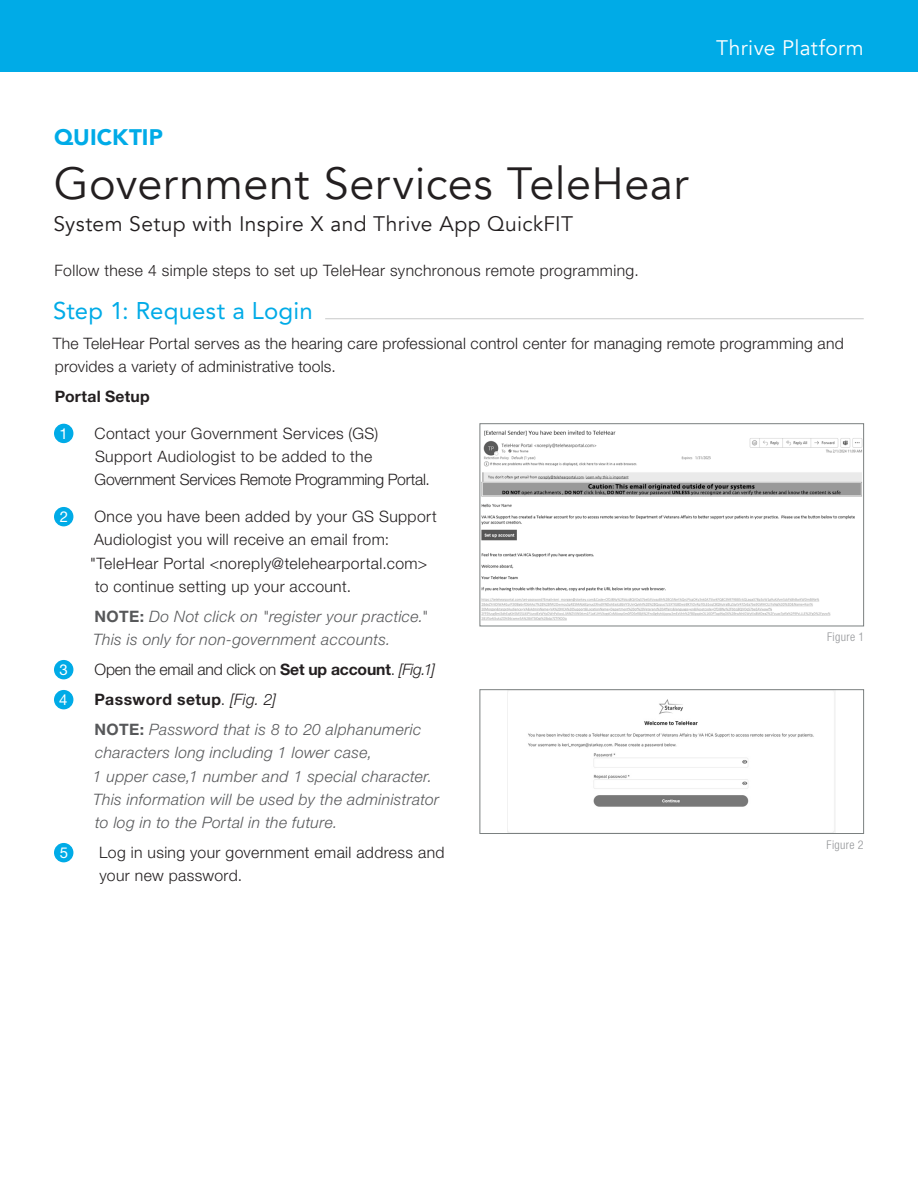
<style>
.page{position:relative;width:918px;height:1188px;background:#fff}
.page>*{position:absolute;margin:0;border:0;box-sizing:border-box;transform-origin:0 0}
.t1{font:45px "Avenir";letter-spacing:.01em;color:#231f20}
.Section_Header{font:24px "Avenir LT Std";letter-spacing:.01em;color:#00abe7}
.QuickTIP_Topic_Subheader{font:900 22.5px "Avenir";letter-spacing:.005em;color:#00abe7}
.t2{font:21px "Avenir";letter-spacing:.015em;color:#231f20}
.t3{font:21px "Avenir";letter-spacing:.015em;color:#fff}
.Body_Copy_INDENT{font:300 15.75px/23.2px "Helvetica Neue LT Std";letter-spacing:.025em;color:#231f20}
.Note{font:italic 300 15.75px/23.2px "Helvetica Neue LT Std";letter-spacing:.025em;color:#57585a}
.Body_Copy_NO_INDENT{font:300 15.75px/23.2px "Helvetica Neue LT Std";letter-spacing:.015em;color:#231f20}
.Body_Copy_INDENT-2{font:300 15.75px "Helvetica Neue LT Std";letter-spacing:-.015em;color:#231f20}
.Body_Copy_INDENT-3{font:700 15.75px "Helvetica Neue LT Std";letter-spacing:.03em;color:#231f20}
.Body_Copy_NO_INDENT_bold{font:700 15.75px "Helvetica Neue LT Std";letter-spacing:.015em;color:#231f20}
.Blue_Bubble_Numbers{font:15px "Helvetica Neue LT Std";color:#fff}
.Figures{font:300 condensed 12px "Helvetica Neue LT Std";letter-spacing:.025em;color:#939598}
.s1{font-weight:700;font-style:normal}
.s2{font-weight:700}
.s3{font-style:italic}
.s4{font-weight:300}
.s5{font-weight:300;font-style:italic}
</style>
<div class="page">
<div style="left:0;top:0;width:918px;height:72px;background:#00abe7"></div>
<hr style="left:325px;top:318px;width:539px;height:1px;background:#c8c9c9">
<div style="left:54px;top:424px;width:19px;height:19px;background:#00abe7;border-radius:50%"></div>
<div style="left:54px;top:507px;width:19px;height:19px;background:#00abe7;border-radius:50%"></div>
<div style="left:54px;top:660px;width:19px;height:19px;background:#00abe7;border-radius:50%"></div>
<div style="left:54px;top:690px;width:19px;height:19px;background:#00abe7;border-radius:50%"></div>
<div style="left:54px;top:843px;width:19px;height:19px;background:#00abe7;border-radius:50%"></div>
<img style="left:482px;top:430px;width:380px;height:191px">
<div style="left:480px;top:423px;width:384px;height:203px;border:1px solid #7b8080"></div>
<img style="left:528px;top:692px;width:307px;height:140px">
<div style="left:480px;top:689px;width:384px;height:145px;border:1px solid #7b8080"></div>
<p class="t3" style="left:716px;top:35px;width:149px">Thrive Platform</p>
<p class="QuickTIP_Topic_Subheader" style="left:54px;top:118px;width:110px">QUICKTIP</p>
<p class="t1" style="left:54px;top:157px;width:636px">Government Services TeleHear</p>
<p class="t2" style="left:54px;top:211px;width:521px">System Setup with Inspire X and Thrive App QuickFIT</p>
<p class="Body_Copy_NO_INDENT" style="left:55px;top:259px;width:586px">Follow these 4 simple steps to set up TeleHear synchronous remote programming.</p>
<p class="Section_Header" style="left:53px;top:296px;width:261px">Step 1: Request a Login</p>
<p class="Body_Copy_NO_INDENT" style="left:53px;top:331px;width:792px">The TeleHear Portal serves as the hearing care professional control center for managing remote programming and provides a variety of administrative tools.</p>
<p class="Body_Copy_NO_INDENT_bold" style="left:55px;top:387px;width:97px">Portal Setup</p>
<p class="Blue_Bubble_Numbers" style="left:59px;top:425px;width:10px">1</p>
<p class="Body_Copy_INDENT" style="left:95px;top:421px;width:337px">Contact your Government Services (GS)<br>Support Audiologist to be added to the<br>Government Services Remote Programming Portal.</p>
<p class="Blue_Bubble_Numbers" style="left:60px;top:508px;width:10px">2</p>
<p class="Body_Copy_INDENT" style="left:95px;top:504px;width:344px">Once you have been added by your GS Support</p>
<p class="Body_Copy_INDENT" style="left:94px;top:528px;width:297px">Audiologist you will receive an email from:</p>
<p class="Body_Copy_INDENT" style="left:90px;top:551px;width:338px">"TeleHear Portal &lt;noreply@telehearportal.com&gt;</p>
<p class="Body_Copy_INDENT" style="left:95px;top:574px;width:257px">to continue setting up your account.</p>
<p class="Note" style="left:93px;top:604px;width:336px"><span class="s1">NOTE:</span> Do Not click on "register your practice."<br>This is only for non-government accounts.</p>
<p class="Blue_Bubble_Numbers" style="left:60px;top:661px;width:10px">3</p>
<p class="Body_Copy_INDENT-2" style="left:95px;top:660px;width:342px">Open the email and click on <span class="s2">Set up account</span>. <span class="s3">[Fig.1]</span></p>
<p class="Blue_Bubble_Numbers" style="left:59px;top:691px;width:10px">4</p>
<p class="Body_Copy_INDENT-3" style="left:94px;top:690px;width:183px">Password setup<span class="s4">.</span> <span class="s5">[Fig. 2]</span></p>
<p class="Note" style="left:93px;top:718px;width:348px"><span class="s1">NOTE:</span> Password that is 8 to 20 alphanumeric characters long including 1 lower case,<br>1 upper case,1 number and 1 special character.<br>This information will be used by the administrator to log in to the Portal in the future.</p>
<p class="Blue_Bubble_Numbers" style="left:60px;top:844px;width:10px">5</p>
<p class="Body_Copy_INDENT" style="left:99px;top:840px;width:347px">Log in using your government email address and your new password.</p>
<p class="Figures" style="left:827px;top:630px;width:39px">Figure 1</p>
<p class="Figures" style="left:826px;top:838px;width:39px">Figure 2</p>
</div>
